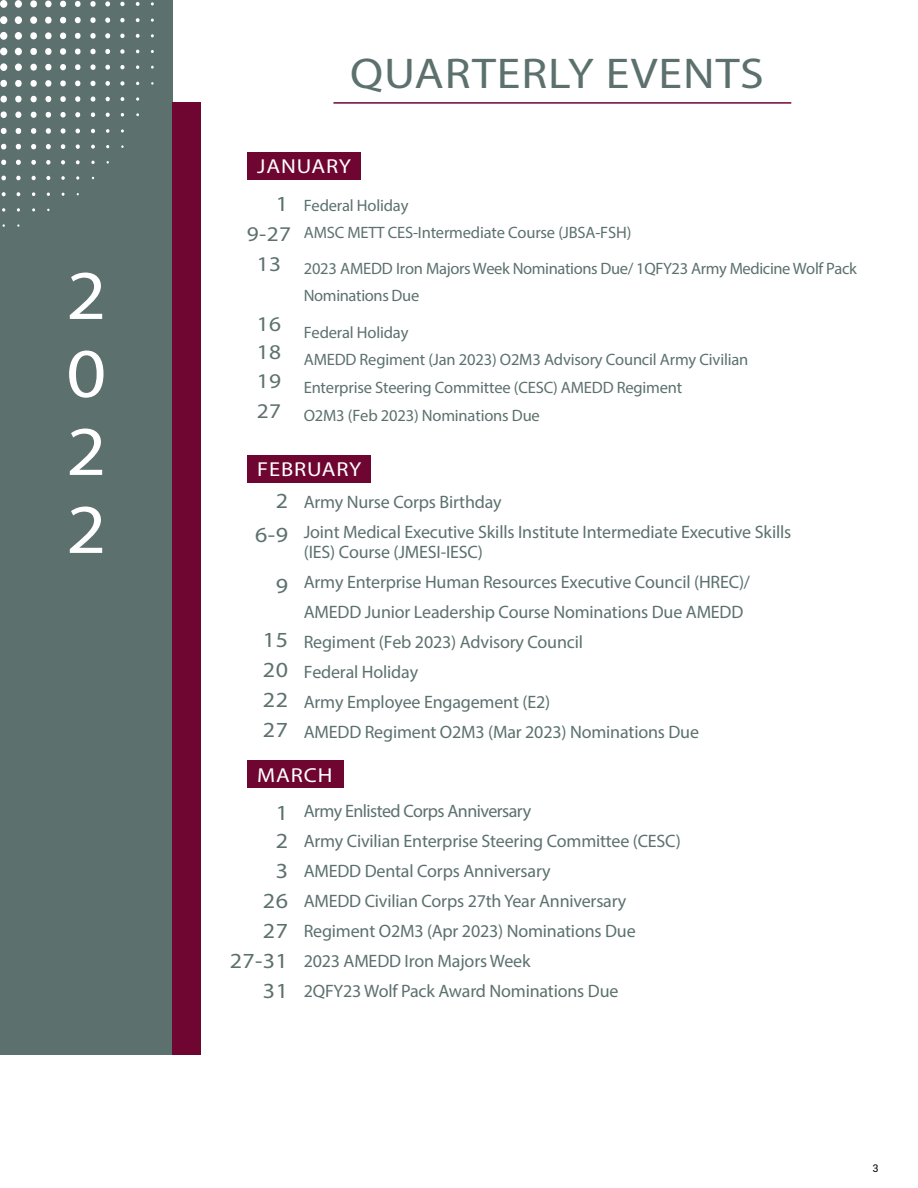
<style>
.page{position:relative;width:918px;height:1188px;background:#fff}
.page>*{position:absolute;margin:0;border:0;box-sizing:border-box;transform-origin:0 0}
.t1{font:70.2px/78px "Myriad Pro";color:#fff;text-align:justify;scale:1.11 1}
.t2{font:43.2px "Myriad Pro";letter-spacing:.02em;color:#5c716e;scale:1.11 1}
.t3{font:21.6px/29.8px "Myriad Pro";letter-spacing:.02em;color:#5c716e;text-align:right;scale:1.11 1}
.t4{font:21px/29px "Myriad Pro";letter-spacing:.02em;color:#5c716e;text-align:center;scale:1.11 1}
.t5{font:20.25px "Myriad Pro";letter-spacing:.04em;color:#fff;scale:1.11 1}
.t6{font:18px/30px "Myriad Pro";letter-spacing:-.01em;color:#5c716e}
.t7{font:16.5px/27.8px "Myriad Pro";letter-spacing:-.01em;color:#5c716e}
.t8{font:10.5px "Roboto Slab";color:#000}
</style>
<div class="page">
<hr style="left:0;top:406px;width:1px;height:782px;background:#414042">
<div style="left:0;top:0;width:173px;height:1054px;background:#5c716e"></div>
<div style="left:173px;top:102px;width:28px;height:952px;background:#6f0632"></div>
<svg style="left:0;top:0;width:154px;height:227px"></svg>
<div style="left:247px;top:455px;width:123px;height:28px;background:#6f0632"></div>
<div style="left:247px;top:152px;width:113px;height:27px;background:#6f0632"></div>
<div style="left:247px;top:760px;width:96px;height:28px;background:#6f0632"></div>
<hr style="left:333px;top:102px;width:458px;height:2px;background:#6f0632">
<h1 class="t1" style="left:66px;top:255px;width:38px">2<br>0<br>2<br>2</h1>
<h2 class="t2" style="left:350px;top:46px;width:374px">QUARTERLY EVENTS</h2>
<p class="t5" style="left:257px;top:154px;width:86px">JANUARY</p>
<p class="t3" style="left:276px;top:189px;width:13px">1</p>
<p class="t4" style="left:247px;top:219px;width:42px;line-height:29.8px">9-27<br>13</p>
<p class="t4" style="left:257px;top:309px;width:23px;text-align:justify">16<br>18<br>19<br>27</p>
<p class="t7" style="left:304px;top:192px;width:329px;line-height:26.8px">Federal Holiday<br>AMSC METT CES-Intermediate Course (JBSA-FSH)</p>
<p class="t7" style="left:304px;top:254px;width:555px">2023 AMEDD Iron MajorsWeek Nominations Due/ 1QFY23 Army MedicineWolf Pack<br>Nominations Due</p>
<p class="t7" style="left:304px;top:318px;width:446px">Federal Holiday<br>AMEDD Regiment (Jan 2023) O2M3 Advisory Council Army Civilian Enterprise Steering Committee (CESC) AMEDD Regiment<br>O2M3 (Feb 2023) Nominations Due</p>
<p class="t5" style="left:257px;top:457px;width:95px">FEBRUARY</p>
<p class="t3" style="left:255px;top:483px;width:31px;line-height:34.5px">2<br>6-9</p>
<p class="t3" style="left:276px;top:571px;width:13px">9</p>
<p class="t3" style="left:263px;top:625px;width:24px;text-align:justify">15<br>20<br>22<br>27</p>
<p class="t6" style="left:304px;top:487px;width:489px">Army Nurse Corps Birthday<br>Joint Medical Executive Skills Institute Intermediate Executive Skills</p>
<p class="t6" style="left:304px;top:537px;width:448px">(IES) Course (JMESI-IESC)<br>Army Enterprise Human Resources Executive Council (HREC)/ AMEDD Junior Leadership Course Nominations Due AMEDD Regiment (Feb 2023) Advisory Council<br>Federal Holiday<br>Army Employee Engagement (E2)<br>AMEDD Regiment O2M3 (Mar 2023) Nominations Due</p>
<p class="t5" style="left:257px;top:762px;width:69px">MARCH</p>
<p class="t3" style="left:230px;top:797px;width:54px">1<br>2<br>3<br>26<br>27<br>27-31<br>31</p>
<p class="t6" style="left:304px;top:795px;width:379px">Army Enlisted Corps Anniversary<br>Army Civilian Enterprise Steering Committee (CESC)<br>AMEDD Dental Corps Anniversary<br>AMEDD Civilian Corps 27th Year Anniversary Regiment O2M3 (Apr 2023) Nominations Due<br>2023 AMEDD Iron Majors Week<br>2QFY23 Wolf Pack Award Nominations Due</p>
<p class="t8" style="left:873px;top:1161px;width:7px">3</p>
</div>
